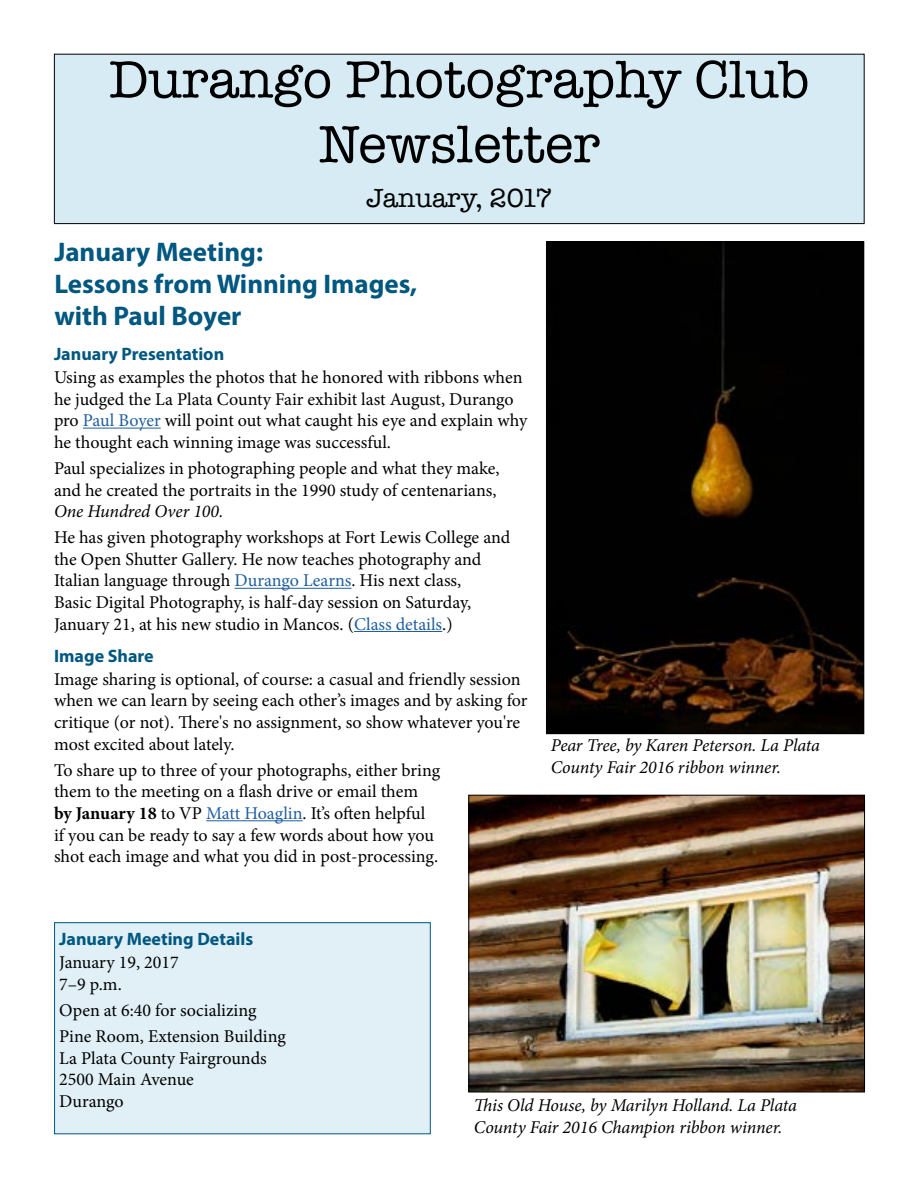
<style>
.page{position:relative;width:918px;height:1188px;background:#fff}
.page>*{position:absolute;margin:0;border:0;box-sizing:border-box;transform-origin:0 0}
.t1{font:54px/64.8px "American Typewriter";color:#000;text-align:center}
.t2{font:700 27px/32.4px "Myriad Pro";color:#005780}
.t3{font:27px "American Typewriter";color:#000}
.t4{font:18px/21.6px "Minion Pro";letter-spacing:-.005em;color:#000}
.t5{font:italic 18px/21.6px "Minion Pro";letter-spacing:-.005em;color:#000}
.t6{font:700 18px "Myriad Pro";color:#005780}
.s1{color:#215e9e}
.s2{font-weight:700}
</style>
<div class="page">
<hr style="left:83px;top:428px;width:78px;height:1px;background:#215e9e">
<hr style="left:234px;top:588px;width:117px;height:1px;background:#215e9e">
<hr style="left:354px;top:631px;width:88px;height:1px;background:#215e9e">
<hr style="left:206px;top:820px;width:97px;height:1px;background:#215e9e">
<div style="left:55px;top:923px;width:375px;height:211px;background:#e0f0f6"></div>
<div style="left:54px;top:922px;width:376px;height:212px;border:1px solid #005780"></div>
<div style="left:54px;top:54px;width:810px;height:170px;background:#d6ebf4"></div>
<div style="left:54px;top:54px;width:810px;height:170px;border:1px solid #000"></div>
<img style="left:548px;top:244px;width:314px;height:488px">
<div style="left:546px;top:242px;width:318px;height:492px;border:1px solid #000"></div>
<img style="left:471px;top:797px;width:392px;height:293px">
<div style="left:469px;top:795px;width:396px;height:297px;border:1px solid #000"></div>
<h1 class="t1" style="left:109px;top:45px;width:702px">Durango Photography Club<br>Newsletter</h1>
<h2 class="t3" style="left:366px;top:178px;width:188px">January, 2017</h2>
<h2 class="t2" style="left:54px;top:234px;width:364px">January Meeting:<br>Lessons from Winning Images, with Paul Boyer</h2>
<p class="t6" style="left:54px;top:342px;width:172px">January Presentation</p>
<p class="t4" style="left:54px;top:367px;width:475px">Using as examples the photos that he honored with ribbons when he judged the La Plata County Fair exhibit last August, Durango pro <span class="s1">Paul Boyer</span> will point out what caught his eye and explain why he thought each winning image was successful.</p>
<p class="t4" style="left:54px;top:458px;width:447px">Paul specializes in photographing people and what they make, and he created the portraits in the 1990 study of centenarians,</p>
<p class="t5" style="left:54px;top:501px;width:171px">One Hundred Over 100.</p>
<p class="t4" style="left:54px;top:527px;width:458px">He has given photography workshops at Fort Lewis College and the Open Shutter Gallery. He now teaches photography and Italian language through <span class="s1">Durango Learns</span>. His next class,<br>Basic Digital Photography, is half-day session on Saturday, January 21, at his new studio in Mancos. (<span class="s1">Class details</span>.)</p>
<p class="t6" style="left:54px;top:644px;width:101px">Image Share</p>
<p class="t4" style="left:54px;top:668px;width:475px">Image sharing is optional, of course: a casual and friendly session when we can learn by seeing each other’s images and by asking for critique (or not). There's no assignment, so show whatever you're most excited about lately.</p>
<p class="t4" style="left:54px;top:759px;width:388px">To share up to three of your photographs, either bring them to the meeting on a flash drive or email them <span class="s2">by January 18</span> to VP <span class="s1">Matt Hoaglin</span>. It’s often helpful<br>if you can be ready to say a few words about how you shot each image and what you did in post-processing.</p>
<p class="t5" style="left:551px;top:735px;width:271px">Pear Tree, by Karen Peterson. La Plata<br>County Fair 2016 ribbon winner.</p>
<p class="t6" style="left:59px;top:928px;width:195px">January Meeting Details</p>
<p class="t4" style="left:59px;top:952px;width:121px">January 19, 2017<br>7–9 p.m.</p>
<p class="t4" style="left:59px;top:997px;width:228px;line-height:26.1px">Open at 6:40 for socializing<br>Pine Room, Extension Building</p>
<p class="t4" style="left:59px;top:1047px;width:209px">La Plata County Fairgrounds<br>2500 Main Avenue<br>Durango</p>
<p class="t5" style="left:474px;top:1095px;width:325px">This Old House, by Marilyn Holland. La Plata<br>County Fair 2016 Champion ribbon winner.</p>
</div>
